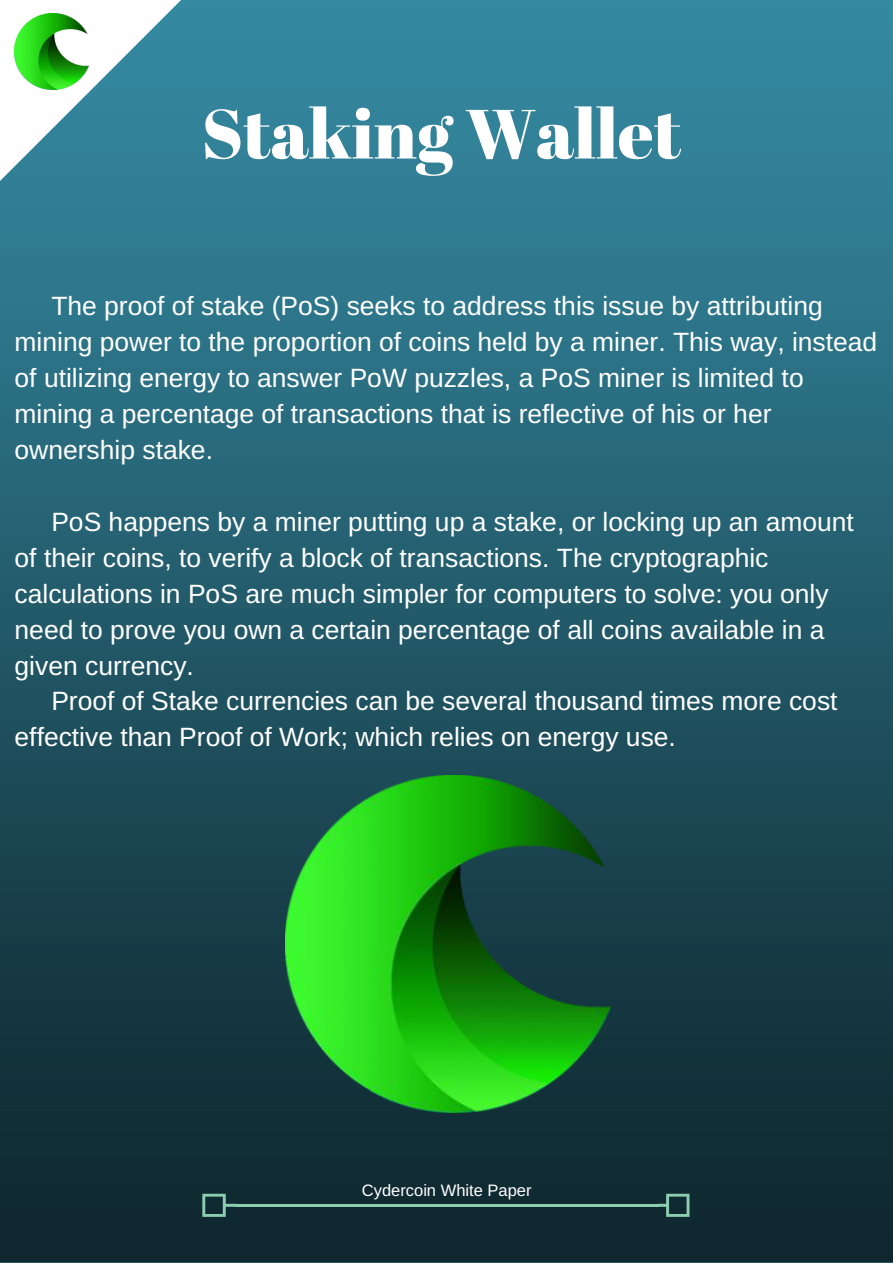
<style>
.page{position:relative;width:893px;height:1263px;background:#fff}
.page>*{position:absolute;margin:0;border:0;box-sizing:border-box;transform-origin:0 0}
.t1{font:69.45px "Abril Fatface";color:#fff}
.t2{font:26.4px/36px "Arimo";color:#fff}
.t3{font:16.5px "Arimo";color:#fff}
</style>
<div class="page">
<img style="left:0;top:0;width:892px;height:1262px">
<svg style="left:0;top:0;width:182px;height:181px"></svg>
<img style="left:15px;top:13px;width:74px;height:77px">
<hr style="left:236px;top:1204px;width:422px;height:3px;background:#8ccdb0">
<svg style="left:657px;top:1194px;width:32px;height:23px"></svg>
<svg style="left:202px;top:1194px;width:35px;height:23px"></svg>
<img style="left:286px;top:776px;width:324px;height:337px">
<h1 class="t1" style="left:202px;top:85px;width:481px">Staking Wallet</h1>
<p class="t2" style="left:15px;top:288px;width:864px;text-indent:37px">The proof of stake (PoS) seeks to address this issue by attributing mining power to the proportion of coins held by a miner. This way, instead of utilizing energy to answer PoW puzzles, a PoS miner is limited to mining a percentage of transactions that is reflective of his or her ownership stake.</p>
<p class="t2" style="left:15px;top:503px;width:840px;text-indent:37px">PoS happens by a miner putting up a stake, or locking up an amount of their coins, to verify a block of transactions. The cryptographic calculations in PoS are much simpler for computers to solve: you only need to prove you own a certain percentage of all coins available in a given currency.</p>
<p class="t2" style="left:15px;top:683px;width:824px;text-indent:37px">Proof of Stake currencies can be several thousand times more cost effective than Proof of Work; which relies on energy use.</p>
<p class="t3" style="left:362px;top:1181px;width:171px">Cydercoin White Paper</p>
</div>
